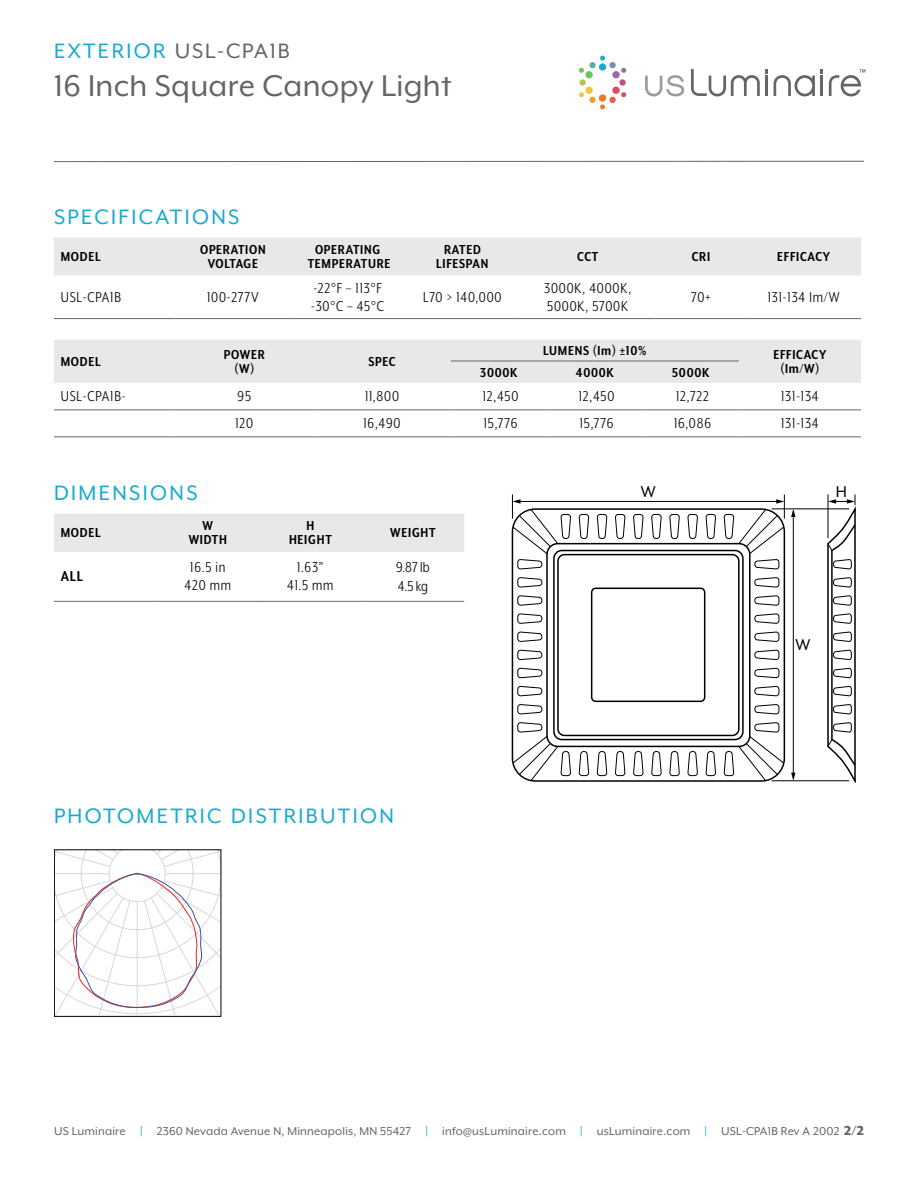
<style>
.page{position:relative;width:918px;height:1188px;background:#fff}
.page>*{position:absolute;margin:0;border:0;box-sizing:border-box;transform-origin:0 0}
.t1{font:34.5px "Mr Eaves XL Mod OT";letter-spacing:.01em;color:#63656a}
.t2{font:24px "Mr Eaves XL Mod OT";letter-spacing:.1em;color:#18abcf}
.t3{font:24px "Mr Eaves XL Mod OT";letter-spacing:.1em;color:#63656a}
.t4{font:18px "Mr Eaves XL Mod OT";color:#000}
.t5{font:16.5px/18px "Mr Eaves XL Mod Nar OT";letter-spacing:.05em;color:#000}
.t6{font:700 16.5px "Mr Eaves XL Mod Nar OT";color:#000}
.t7{font:700 15px/13.5px "Mr Eaves XL Mod Nar OT";letter-spacing:.05em;color:#000;text-align:center}
.t8{font:13.2px "Mr Eaves XL Mod OT";letter-spacing:.015em;color:#63656a}
.s1{color:#18abcf}
.s2{font-weight:800;color:#18abcf}
.s3{font-weight:800;font-size:15px}
</style>
<div class="page">
<svg style="left:579px;top:79px;width:7px;height:7px"></svg>
<svg style="left:619px;top:79px;width:7px;height:7px"></svg>
<svg style="left:579px;top:86px;width:48px;height:23px"></svg>
<svg style="left:579px;top:56px;width:48px;height:23px"></svg>
<svg style="left:645px;top:75px;width:39px;height:21px"></svg>
<svg style="left:774px;top:75px;width:41px;height:21px"></svg>
<hr style="left:821px;top:76px;width:2px;height:20px;background:#63656a">
<svg style="left:691px;top:69px;width:77px;height:27px"></svg>
<svg style="left:829px;top:69px;width:36px;height:27px"></svg>
<hr style="left:54px;top:161px;width:810px;height:1px;background:#63656a">
<div style="left:54px;top:238px;width:807px;height:37px;background:#e8e8e7"></div>
<hr style="left:54px;top:318px;width:122px;height:1px;background:#63656a">
<hr style="left:176px;top:318px;width:114px;height:1px;background:#63656a">
<hr style="left:290px;top:318px;width:115px;height:1px;background:#63656a">
<hr style="left:405px;top:318px;width:115px;height:1px;background:#63656a">
<hr style="left:520px;top:318px;width:136px;height:1px;background:#63656a">
<hr style="left:656px;top:318px;width:90px;height:1px;background:#63656a">
<hr style="left:746px;top:318px;width:115px;height:1px;background:#63656a">
<div style="left:54px;top:514px;width:410px;height:38px;background:#e8e8e7"></div>
<hr style="left:54px;top:601px;width:103px;height:1px;background:#61666a">
<hr style="left:157px;top:601px;width:102px;height:1px;background:#61666a">
<hr style="left:259px;top:601px;width:103px;height:1px;background:#61666a">
<hr style="left:362px;top:601px;width:102px;height:1px;background:#61666a">
<div style="left:54px;top:340px;width:807px;height:43px;background:#e8e8e7"></div>
<hr style="left:451px;top:361px;width:96px;height:1px;background:#63656a">
<hr style="left:547px;top:361px;width:96px;height:1px;background:#63656a">
<hr style="left:643px;top:361px;width:96px;height:1px;background:#63656a">
<hr style="left:54px;top:410px;width:122px;height:1px;background:#61666a">
<hr style="left:176px;top:410px;width:137px;height:1px;background:#61666a">
<hr style="left:313px;top:410px;width:138px;height:1px;background:#61666a">
<hr style="left:451px;top:410px;width:96px;height:1px;background:#61666a">
<hr style="left:547px;top:410px;width:96px;height:1px;background:#61666a">
<hr style="left:643px;top:410px;width:96px;height:1px;background:#61666a">
<hr style="left:739px;top:410px;width:122px;height:1px;background:#61666a">
<hr style="left:54px;top:437px;width:122px;height:1px;background:#61666a">
<hr style="left:176px;top:437px;width:137px;height:1px;background:#61666a">
<hr style="left:313px;top:437px;width:138px;height:1px;background:#61666a">
<hr style="left:451px;top:437px;width:96px;height:1px;background:#61666a">
<hr style="left:547px;top:437px;width:96px;height:1px;background:#61666a">
<hr style="left:643px;top:437px;width:96px;height:1px;background:#61666a">
<hr style="left:739px;top:437px;width:122px;height:1px;background:#61666a">
<div style="left:512px;top:508px;width:273px;height:274px;border:2px solid #000;border-radius:23px"></div>
<div style="left:557px;top:554px;width:183px;height:182px;border:2px solid #000;border-radius:6px"></div>
<div style="left:591px;top:588px;width:114px;height:114px;border:2px solid #000;border-radius:4px"></div>
<div style="left:553px;top:550px;width:191px;height:190px;border:2px solid #000;border-radius:8px"></div>
<div style="left:546px;top:543px;width:205px;height:204px;border:2px solid #000;border-radius:11px"></div>
<svg style="left:633px;top:514px;width:11px;height:25px"></svg>
<svg style="left:651px;top:514px;width:11px;height:25px"></svg>
<svg style="left:669px;top:514px;width:11px;height:25px"></svg>
<svg style="left:687px;top:514px;width:11px;height:25px"></svg>
<svg style="left:705px;top:514px;width:11px;height:25px"></svg>
<svg style="left:597px;top:514px;width:11px;height:25px"></svg>
<svg style="left:615px;top:514px;width:11px;height:25px"></svg>
<svg style="left:578px;top:514px;width:11px;height:25px"></svg>
<svg style="left:633px;top:751px;width:11px;height:25px"></svg>
<svg style="left:651px;top:751px;width:11px;height:25px"></svg>
<svg style="left:669px;top:751px;width:11px;height:25px"></svg>
<svg style="left:687px;top:751px;width:11px;height:25px"></svg>
<svg style="left:705px;top:751px;width:11px;height:25px"></svg>
<svg style="left:597px;top:751px;width:11px;height:25px"></svg>
<svg style="left:615px;top:751px;width:11px;height:25px"></svg>
<svg style="left:578px;top:751px;width:11px;height:25px"></svg>
<svg style="left:517px;top:649px;width:26px;height:11px"></svg>
<svg style="left:517px;top:631px;width:26px;height:11px"></svg>
<svg style="left:517px;top:613px;width:26px;height:11px"></svg>
<svg style="left:517px;top:595px;width:26px;height:11px"></svg>
<svg style="left:517px;top:577px;width:26px;height:11px"></svg>
<svg style="left:517px;top:686px;width:26px;height:11px"></svg>
<svg style="left:517px;top:668px;width:26px;height:10px"></svg>
<svg style="left:512px;top:722px;width:59px;height:60px"></svg>
<svg style="left:517px;top:704px;width:26px;height:11px"></svg>
<svg style="left:754px;top:649px;width:26px;height:11px"></svg>
<svg style="left:754px;top:631px;width:26px;height:11px"></svg>
<svg style="left:754px;top:613px;width:26px;height:11px"></svg>
<svg style="left:754px;top:595px;width:26px;height:11px"></svg>
<svg style="left:754px;top:577px;width:26px;height:11px"></svg>
<svg style="left:754px;top:686px;width:26px;height:11px"></svg>
<svg style="left:754px;top:668px;width:26px;height:10px"></svg>
<svg style="left:724px;top:722px;width:61px;height:60px"></svg>
<svg style="left:754px;top:704px;width:26px;height:11px"></svg>
<hr style="left:519px;top:501px;width:259px;height:1px;background:#000">
<svg style="left:512px;top:494px;width:59px;height:76px"></svg>
<svg style="left:724px;top:494px;width:61px;height:76px"></svg>
<hr style="left:772px;top:509px;width:77px;height:1px;background:#000">
<hr style="left:772px;top:781px;width:77px;height:1px;background:#000">
<hr style="left:793px;top:516px;width:1px;height:258px;background:#000">
<svg style="left:791px;top:509px;width:4px;height:8px"></svg>
<svg style="left:791px;top:773px;width:4px;height:8px"></svg>
<svg style="left:826px;top:494px;width:30px;height:288px"></svg>
<svg style="left:56px;top:851px;width:163px;height:164px"></svg>
<div style="left:54px;top:849px;width:167px;height:168px;border:1px solid #000"></div>
<h2 class="t3" style="left:54px;top:37px;width:237px"><span class="s1">EXTERIOR</span> USL-CPA1B</h2>
<h1 class="t1" style="left:54px;top:67px;width:399px">16 Inch Square Canopy Light</h1>
<h2 class="t2" style="left:54px;top:204px;width:187px">SPECIFICATIONS</h2>
<p class="t7" style="left:61px;top:250px;width:41px">MODEL</p>
<p class="t7" style="left:200px;top:243px;width:67px">OPERATION<br>VOLTAGE</p>
<p class="t7" style="left:308px;top:243px;width:84px">OPERATING<br>TEMPERATURE</p>
<p class="t7" style="left:436px;top:243px;width:54px">RATED<br>LIFESPAN</p>
<p class="t7" style="left:577px;top:250px;width:23px">CCT</p>
<p class="t7" style="left:692px;top:250px;width:20px">CRI</p>
<p class="t7" style="left:777px;top:250px;width:54px">EFFICACY</p>
<p class="t5" style="left:61px;top:288px;width:62px">USL-CPA1B</p>
<p class="t5" style="left:207px;top:288px;width:53px">100-277V</p>
<p class="t5" style="left:311px;top:279px;width:74px">-22°F – 113°F -30°C – 45°C</p>
<p class="t5" style="left:423px;top:288px;width:80px">L70 &gt; 140,000</p>
<p class="t5" style="left:544px;top:279px;width:89px">3000K, 4000K,<br>5000K, 5700K</p>
<p class="t5" style="left:691px;top:288px;width:21px">70+</p>
<p class="t5" style="left:768px;top:288px;width:73px">131-134 lm/W</p>
<p class="t7" style="left:61px;top:355px;width:41px">MODEL</p>
<p class="t7" style="left:224px;top:348px;width:43px">POWER (W)</p>
<p class="t7" style="left:368px;top:355px;width:29px">SPEC</p>
<p class="t7" style="left:543px;top:343px;width:105px">LUMENS (lm) ±10%</p>
<p class="t7" style="left:773px;top:348px;width:54px">EFFICACY (lm/W)</p>
<p class="t7" style="left:480px;top:365px;width:39px">3000K</p>
<p class="t7" style="left:576px;top:365px;width:40px">4000K</p>
<p class="t7" style="left:672px;top:365px;width:39px">5000K</p>
<p class="t5" style="left:61px;top:387px;width:66px">USL-CPA1B-</p>
<p class="t5" style="left:238px;top:387px;width:15px">95</p>
<p class="t5" style="left:365px;top:387px;width:35px">11,800</p>
<p class="t5" style="left:483px;top:387px;width:37px">12,450</p>
<p class="t5" style="left:579px;top:387px;width:37px">12,450</p>
<p class="t5" style="left:676px;top:387px;width:34px">12,722</p>
<p class="t5" style="left:781px;top:387px;width:39px">131-134</p>
<p class="t5" style="left:235px;top:414px;width:19px">120</p>
<p class="t5" style="left:363px;top:414px;width:39px">16,490</p>
<p class="t5" style="left:484px;top:414px;width:35px">15,776</p>
<p class="t5" style="left:580px;top:414px;width:35px">15,776</p>
<p class="t5" style="left:674px;top:414px;width:38px">16,086</p>
<p class="t5" style="left:781px;top:414px;width:39px">131-134</p>
<h2 class="t2" style="left:54px;top:480px;width:145px">DIMENSIONS</h2>
<p class="t7" style="left:61px;top:526px;width:41px">MODEL</p>
<p class="t7" style="left:189px;top:519px;width:40px">W<br>WIDTH</p>
<p class="t7" style="left:289px;top:519px;width:44px">H<br>HEIGHT</p>
<p class="t7" style="left:390px;top:526px;width:47px">WEIGHT</p>
<p class="t6" style="left:61px;top:568px;width:24px">ALL</p>
<p class="t5" style="left:185px;top:559px;width:48px;text-align:center">16.5 in<br>420 mm</p>
<p class="t5" style="left:287px;top:559px;width:48px;text-align:center">1.63”<br>41.5 mm</p>
<p class="t5" style="left:396px;top:557px;width:35px;line-height:19.8px">9.87 lb<br>4.5 kg</p>
<p class="t4" style="left:641px;top:482px;width:16px">W</p>
<p class="t4" style="left:836px;top:482px;width:13px">H</p>
<p class="t4" style="left:796px;top:635px;width:16px">W</p>
<h2 class="t2" style="left:54px;top:802px;width:341px">PHOTOMETRIC DISTRIBUTION</h2>
<p class="t8" style="left:54px;top:1123px;width:812px">US Luminaire <span class="s2">|</span> 2360 Nevada Avenue N, Minneapolis, MN 55427 <span class="s2">|</span> info@usLuminaire.com <span class="s2">|</span> usLuminaire.com <span class="s2">|</span> USL-CPA1B Rev A 2002 <span class="s3">2/2</span></p>
</div>
